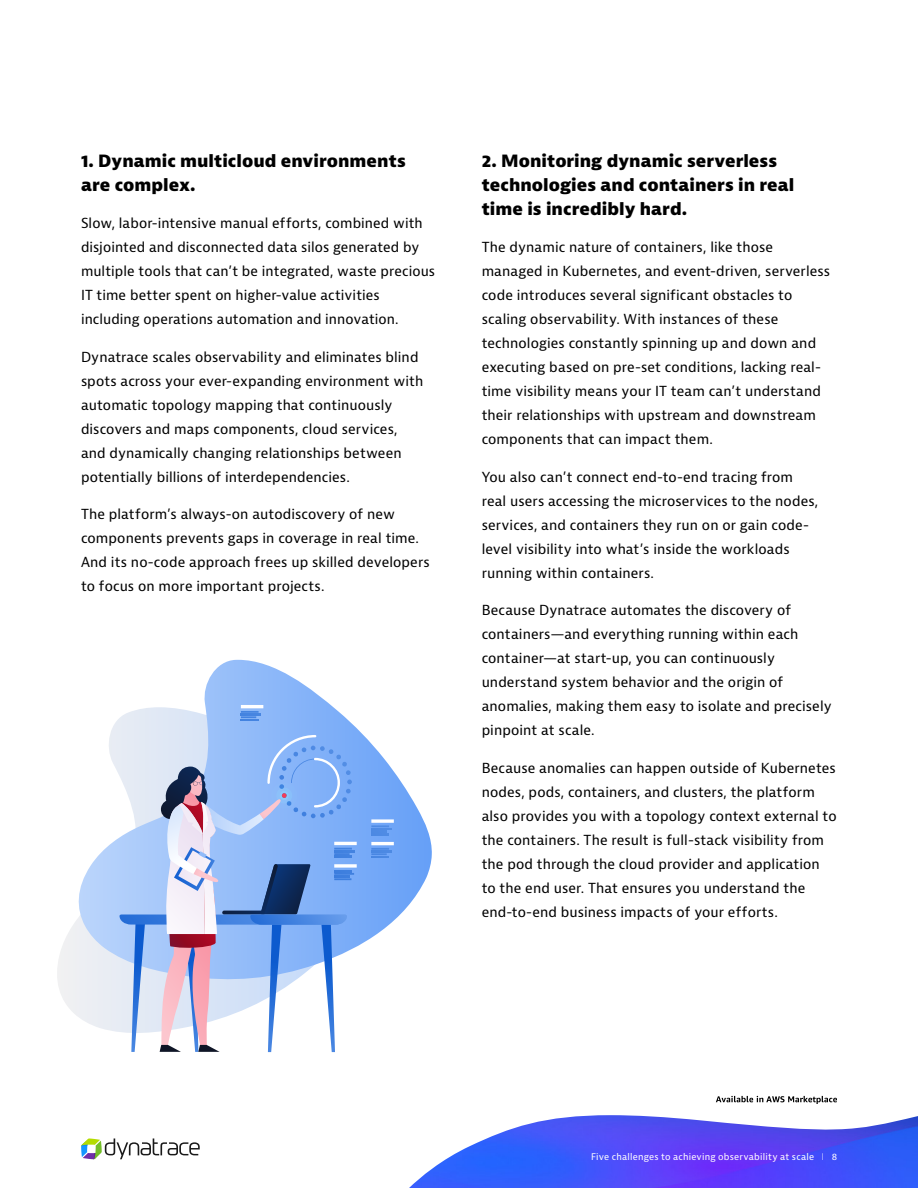
<style>
.page{position:relative;width:918px;height:1188px;background:#fff}
.page>*{position:absolute;margin:0;border:0;box-sizing:border-box;transform-origin:0 0}
.Body_General{font:800 16.5px/24px "Bernina Sans";color:#000}
.Body_General-2{font:13.5px/24px "Bernina Sans";letter-spacing:.005em;color:#000}
._1{font:9px "Bernina Sans";letter-spacing:.02em;color:#fff}
.s1{font-weight:300;font-stretch:condensed}
</style>
<div class="page">
<img style="left:409px;top:1115px;width:509px;height:73px">
<svg style="left:716px;top:1096px;width:121px;height:8px"></svg>
<svg style="left:57px;top:921px;width:63px;height:111px"></svg>
<svg style="left:76px;top:660px;width:356px;height:323px"></svg>
<svg style="left:371px;top:819px;width:23px;height:16px"></svg>
<svg style="left:371px;top:842px;width:23px;height:16px"></svg>
<svg style="left:241px;top:705px;width:22px;height:16px"></svg>
<svg style="left:120px;top:735px;width:237px;height:317px"></svg>
<div style="left:175px;top:779px;width:16px;height:17px;background:#0d2145;border-radius:8px"></div>
<svg style="left:81px;top:1138px;width:119px;height:21px"></svg>
<p class="Body_General" style="left:81px;top:149px;width:326px">1. Dynamic multicloud environments are complex.</p>
<p class="Body_General-2" style="left:81px;top:212px;width:356px">Slow, labor-intensive manual efforts, combined with disjointed and disconnected data silos generated by multiple tools that can’t be integrated, waste precious IT time better spent on higher-value activities including operations automation and innovation.</p>
<p class="Body_General-2" style="left:81px;top:345px;width:344px">Dynatrace scales observability and eliminates blind spots across your ever-expanding environment with automatic topology mapping that continuously discovers and maps components, cloud services, and dynamically changing relationships between potentially billions of interdependencies.</p>
<p class="Body_General-2" style="left:81px;top:503px;width:350px">The platform’s always-on autodiscovery of new components prevents gaps in coverage in real time.<br>And its no-code approach frees up skilled developers to focus on more important projects.</p>
<p class="Body_General" style="left:482px;top:149px;width:314px">2. Monitoring dynamic serverless technologies and containers in real time is incredibly hard.</p>
<p class="Body_General-2" style="left:482px;top:236px;width:350px">The dynamic nature of containers, like those managed in Kubernetes, and event-driven, serverless code introduces several significant obstacles to scaling observability. With instances of these technologies constantly spinning up and down and executing based on pre-set conditions, lacking real&shy;time visibility means your IT team can’t understand their relationships with upstream and downstream components that can impact them.</p>
<p class="Body_General-2" style="left:482px;top:465px;width:338px">You also can’t connect end-to-end tracing from real users accessing the microservices to the nodes, services, and containers they run on or gain code&shy;level visibility into what’s inside the workloads running within containers.</p>
<p class="Body_General-2" style="left:482px;top:599px;width:352px">Because Dynatrace automates the discovery of containers—and everything running within each container—at start-up, you can continuously understand system behavior and the origin of anomalies, making them easy to isolate and precisely pinpoint at scale.</p>
<p class="Body_General-2" style="left:482px;top:756px;width:356px">Because anomalies can happen outside of Kubernetes nodes, pods, containers, and clusters, the platform also provides you with a topology context external to the containers. The result is full-stack visibility from the pod through the cloud provider and application to the end user. That ensures you understand the end-to-end business impacts of your efforts.</p>
<p class="_1" style="left:591px;top:1150px;width:248px">Five challenges to achieving observability at scale <span class="s1">I</span> 8</p>
</div>
